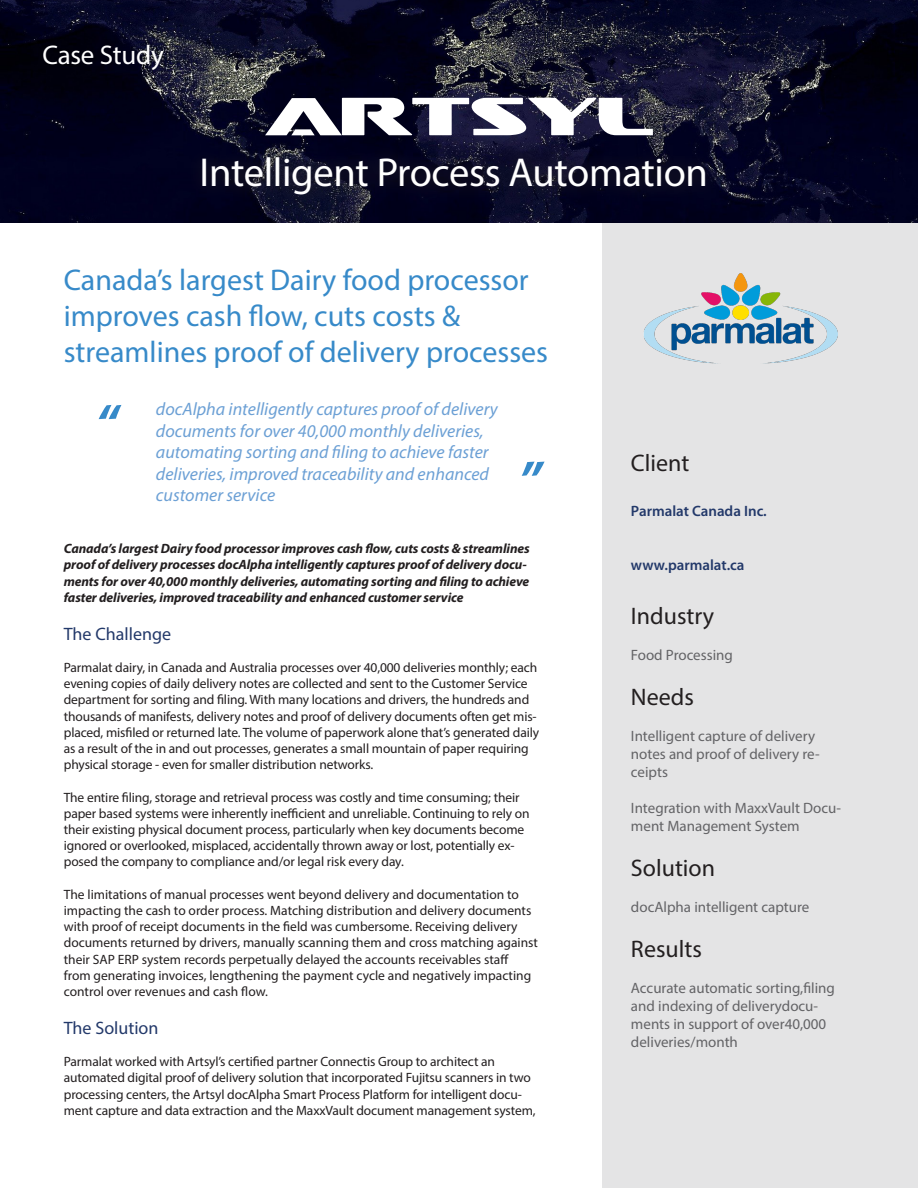
<style>
.page{position:relative;width:918px;height:1188px;background:#fff}
.page>*{position:absolute;margin:0;border:0;box-sizing:border-box;transform-origin:0 0}
.t1{font:italic 700 51px "Myriad Pro";color:#378ac9}
.main-text{font:40.5px "Myriad Pro";letter-spacing:-.01em;color:#fff}
.main-H1{font:30px/36px "Myriad Pro";color:#378ac9}
.main-text-2{font:27px "Myriad Pro";letter-spacing:-.01em;color:#fff}
.a-side-H2{font:24px "Myriad Pro";color:#231f20}
.main-quote{font:italic 18px/21.6px "Myriad Pro";color:#6ca0d5}
.main-H2{font:18px "Myriad Pro";color:#23396a}
.a-side-text{font:15px/18px "Myriad Pro";color:#636366}
.logo-a-side{font:600 15px "Myriad Pro";color:#23396a}
.main-text-3{font:13.5px/16.2px "Myriad Pro";letter-spacing:-.01em;color:#231f20}
.main-text-4{font:italic 700 13.5px/16.2px "Myriad Pro";letter-spacing:-.01em;color:#231f20}
</style>
<div class="page">
<img style="left:0;top:0;width:918px;height:223px">
<div style="left:603px;top:223px;width:315px;height:964px;background:#e4e4e5"></div>
<img style="left:644px;top:274px;width:194px;height:89px">
<div style="left:186px;top:143px;width:534px;height:67px;background:#231f20;opacity:.75"></div>
<svg style="left:265px;top:98px;width:388px;height:37px"></svg>
<p class="main-text-2" style="left:43px;top:38px;width:123px">Case Study</p>
<p class="main-text" style="left:199px;top:148px;width:510px">Intelligent Process Automation</p>
<p class="main-H1" style="left:64px;top:262px;width:486px">Canada’s largest Dairy food processor improves cash flow, cuts costs &amp; streamlines proof of delivery processes</p>
<p class="t1" style="left:95px;top:390px;width:24px">“</p>
<p class="main-quote" style="left:156px;top:398px;width:343px">docAlpha intelligently captures proof of delivery documents for over 40,000 monthly deliveries, automating sorting and filing to achieve faster deliveries, improved traceability and enhanced customer service</p>
<p class="t1" style="left:519px;top:446px;width:24px">”</p>
<p class="main-text-4" style="left:64px;top:540px;width:467px">Canada’s largest Dairy food processor improves cash flow, cuts costs &amp; streamlines proof of delivery processes docAlpha intelligently captures proof of delivery docu&shy;ments for over 40,000 monthly deliveries, automating sorting and filing to achieve faster deliveries, improved traceability and enhanced customer service</p>
<p class="main-H2" style="left:64px;top:622px;width:109px">The Challenge</p>
<p class="main-text-3" style="left:64px;top:659px;width:477px">Parmalat dairy, in Canada and Australia processes over 40,000 deliveries monthly; each evening copies of daily delivery notes are collected and sent to the Customer Service department for sorting and filing. With many locations and drivers, the hundreds and thousands of manifests, delivery notes and proof of delivery documents often get mis&shy;placed, misfiled or returned late. The volume of paperwork alone that’s generated daily as a result of the in and out processes, generates a small mountain of paper requiring physical storage - even for smaller distribution networks.</p>
<p class="main-text-3" style="left:64px;top:789px;width:467px">The entire filing, storage and retrieval process was costly and time consuming; their paper based systems were inherently inefficient and unreliable. Continuing to rely on their existing physical document process, particularly when key documents become ignored or overlooked, misplaced, accidentally thrown away or lost, potentially ex&shy;posed the company to compliance and/or legal risk every day.</p>
<p class="main-text-3" style="left:64px;top:886px;width:476px">The limitations of manual processes went beyond delivery and documentation to impacting the cash to order process. Matching distribution and delivery documents with proof of receipt documents in the field was cumbersome. Receiving delivery documents returned by drivers, manually scanning them and cross matching against their SAP ERP system records perpetually delayed the accounts receivables staff from generating invoices, lengthening the payment cycle and negatively impacting control over revenues and cash flow.</p>
<p class="main-H2" style="left:64px;top:1017px;width:96px">The Solution</p>
<p class="main-text-3" style="left:64px;top:1053px;width:473px">Parmalat worked with Artsyl’s certified partner Connectis Group to architect an automated digital proof of delivery solution that incorporated Fujitsu scanners in two processing centers, the Artsyl docAlpha Smart Process Platform for intelligent docu&shy;ment capture and data extraction and the MaxxVault document management system,</p>
<p class="a-side-H2" style="left:631px;top:448px;width:60px">Client</p>
<p class="logo-a-side" style="left:631px;top:501px;width:137px">Parmalat Canada Inc.</p>
<p class="logo-a-side" style="left:631px;top:555px;width:115px">www.parmalat.ca</p>
<p class="a-side-H2" style="left:631px;top:601px;width:85px">Industry</p>
<p class="a-side-text" style="left:631px;top:645px;width:103px">Food Processing</p>
<p class="a-side-H2" style="left:631px;top:682px;width:64px">Needs</p>
<p class="a-side-text" style="left:631px;top:726px;width:190px">Intelligent capture of delivery notes and proof of delivery re&shy;ceipts</p>
<p class="a-side-text" style="left:631px;top:798px;width:212px">Integration with MaxxVault Docu&shy;ment Management System</p>
<p class="a-side-H2" style="left:631px;top:853px;width:86px">Solution</p>
<p class="a-side-text" style="left:631px;top:897px;width:180px">docAlpha intelligent capture</p>
<p class="a-side-H2" style="left:631px;top:934px;width:72px">Results</p>
<p class="a-side-text" style="left:631px;top:978px;width:205px">Accurate automatic sorting,filing and indexing of deliverydocu&shy;ments in support of over40,000 deliveries/month</p>
</div>
